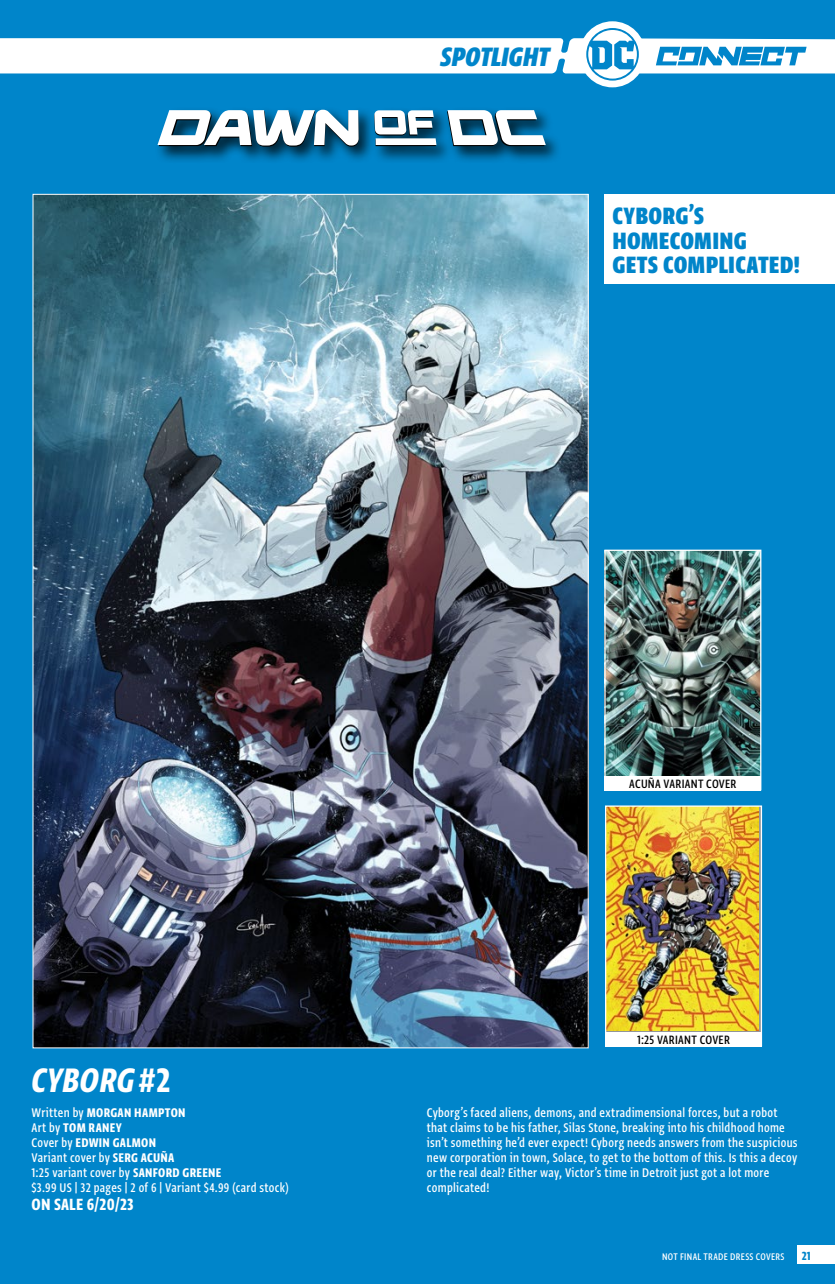
<style>
.page{position:relative;width:835px;height:1284px;background:#0085ca}
.page>*{position:absolute;margin:0;border:0;box-sizing:border-box;transform-origin:0 0}
.t1{font:40.25px "Greta Sans Cnd Std Bld Ita";letter-spacing:.005em;color:#fff}
.t2{font:31.5px "Greta Sans Cnd Std Hea Ita";letter-spacing:-.01em;color:#0085ca}
.t3{font:28px/24.5px "Greta Sans Cnd Std Hea";letter-spacing:.01em;color:#0085ca}
.t4{font:19.25px "Greta Sans Cnd Std Bld";letter-spacing:.01em;color:#fff}
.t5{font:500 14.88px/14.9px "Greta Sans Cnd Std";letter-spacing:.02em;color:#fff}
.t6{font:14.88px/14.9px "Greta Sans Cnd Std Bld";letter-spacing:.02em;color:#fff}
.t7{font:500 14.35px "Greta Sans Cnd Std";letter-spacing:.02em;color:#000}
.t8{font:14px "Greta Sans Cnd Std Bld";color:#0085ca}
.t9{font:500 11.38px "Greta Sans Cnd Std";letter-spacing:.025em;color:#fff}
.s1{font-family:"Greta Sans Cnd Std Bld"}
.s2{font-family:"Greta Sans Cnd Std";font-weight:500}
.s3{font-family:"Greta Sans Cnd Std Bld";font-weight:400}
</style>
<div class="page">
<div style="left:579px;top:21px;width:66px;height:66px;background:#fff;border-radius:50%"></div>
<svg style="left:0;top:28px;width:835px;height:53px"></svg>
<div style="left:604px;top:194px;width:231px;height:90px;background:#fff"></div>
<img style="left:35px;top:196px;width:552px;height:850px">
<div style="left:155px;top:106px;width:408px;height:58px;background:#000;opacity:.75"></div>
<svg style="left:157px;top:110px;width:202px;height:37px;background:#99b6c6"></svg>
<svg style="left:447px;top:110px;width:99px;height:36px;background:#93b2c3"></svg>
<svg style="left:374px;top:110px;width:62px;height:36px;background:#9cb4c0"></svg>
<img style="left:606px;top:551px;width:153px;height:225px">
<div style="left:604px;top:549px;width:157px;height:241px;border:1px solid #fff"></div>
<div style="left:605px;top:776px;width:156px;height:14px;background:#fff"></div>
<img style="left:607px;top:807px;width:152px;height:223px">
<div style="left:605px;top:805px;width:157px;height:241px;border:1px solid #fff"></div>
<div style="left:605px;top:1032px;width:156px;height:14px;background:#fff"></div>
<div style="left:797px;top:1245px;width:38px;height:19px;background:#fff"></div>
<h2 class="t2" style="left:440px;top:37px;width:111px">SPOTLIGHT</h2>
<h3 class="t3" style="left:612px;top:203px;width:189px">CYBORG’S<br>HOMECOMING<br>GETS COMPLICATED!</h3>
<h1 class="t1" style="left:31px;top:1056px;width:141px">CYBORG<span class="s1">#2</span></h1>
<p class="t6" style="left:32px;top:1105px;width:156px"><span class="s2">Written by</span> MORGAN HAMPTON<br><span class="s2">Art by</span> TOM RANEY<br><span class="s2">Cover by</span> EDWIN GALMON</p>
<p class="t5" style="left:32px;top:1149px;width:259px">Variant cover by <span class="s3">SERG ACUÑA<br></span>1:25 variant cover by <span class="s3">SANFORD GREENE<br></span>$3.99 US | 32 pages | 2 of 6 | Variant $4.99 (card stock)</p>
<p class="t4" style="left:32px;top:1193px;width:104px">ON SALE 6/20/23</p>
<p class="t7" style="left:629px;top:775px;width:109px">ACUÑA VARIANT COVER</p>
<p class="t7" style="left:637px;top:1031px;width:94px">1:25 VARIANT COVER</p>
<p class="t5" style="left:427px;top:1105px;width:372px">Cyborg’s faced aliens, demons, and extradimensional forces, but a robot that claims to be his father, Silas Stone, breaking into his childhood home isn’t something he’d ever expect! Cyborg needs answers from the suspicious new corporation in town, Solace, to get to the bottom of this. Is this a decoy or the real deal? Either way, Victor’s time in Detroit just got a lot more complicated!</p>
<p class="t9" style="left:662px;top:1249px;width:124px">NOT FINAL TRADE DRESS COVERS</p>
<p class="t8" style="left:802px;top:1247px;width:10px">21</p>
</div>
